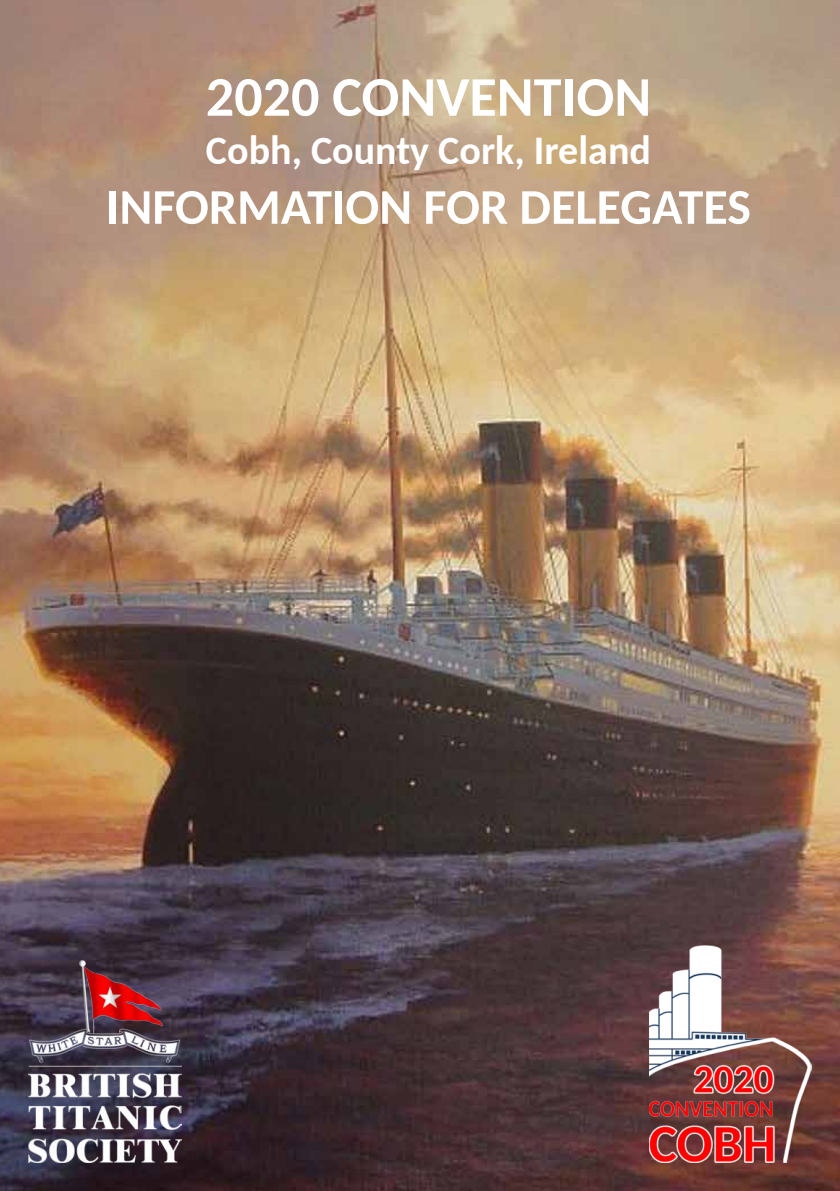
<style>
.page{position:relative;width:840px;height:1191px;background:#fff}
.page>*{position:absolute;margin:0;border:0;box-sizing:border-box;transform-origin:0 0}
.t1{font:700 56px "Carlito";color:#fff}
.t2{font:700 50px "Carlito";color:#fff}
.t3{font:700 40px "Carlito";color:#fff}
</style>
<div class="page">
<img style="left:0;top:0;width:839px;height:1191px">
<img style="left:649px;top:945px;width:162px;height:217px">
<img style="left:28px;top:960px;width:153px;height:202px">
<h1 class="t1" style="left:206px;top:59px;width:446px">2020 CONVENTION</h1>
<p class="t3" style="left:206px;top:123px;width:446px">Cobh, County Cork, Ireland</p>
<p class="t2" style="left:106px;top:173px;width:646px">INFORMATION FOR DELEGATES</p>
</div>
